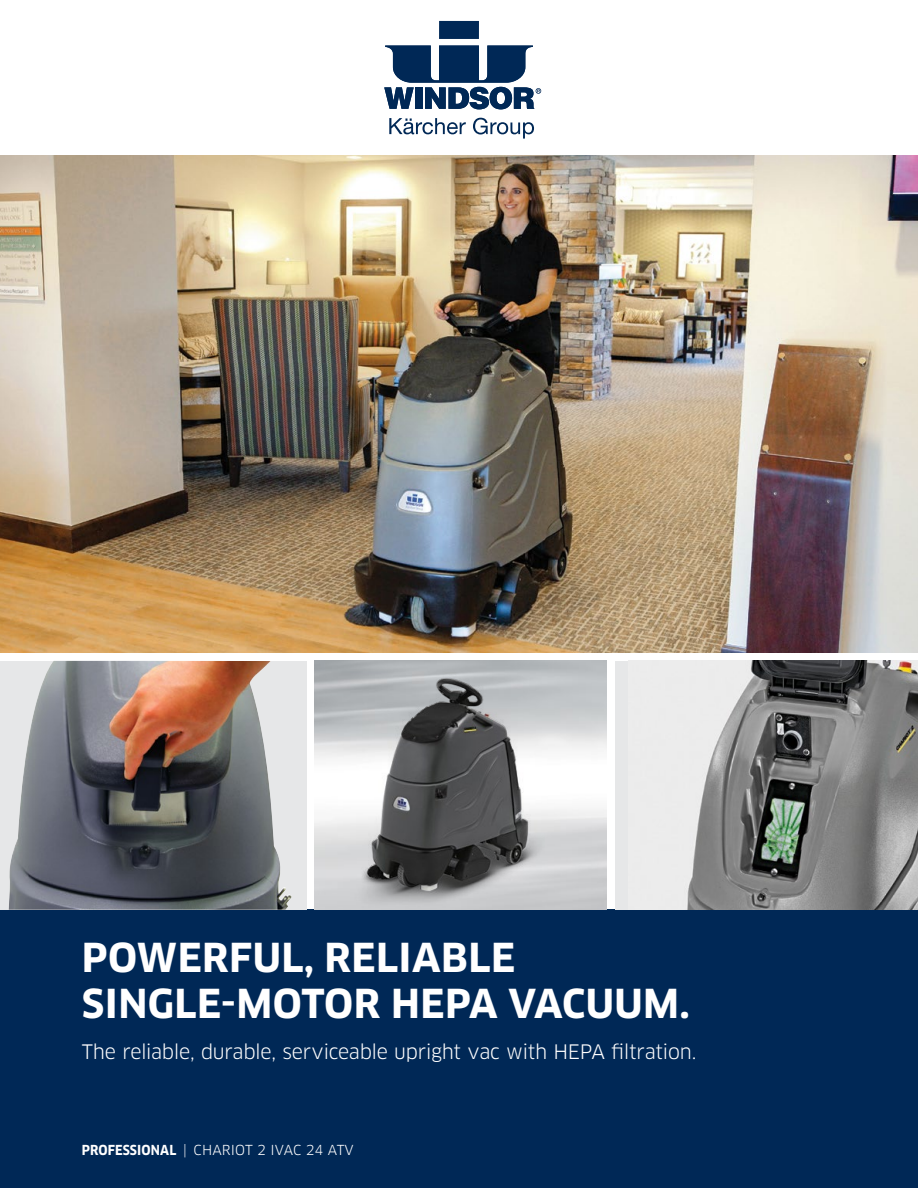
<style>
.page{position:relative;width:918px;height:1188px;background:#fff}
.page>*{position:absolute;margin:0;border:0;box-sizing:border-box;transform-origin:0 0}
.Headline_NarrowBlack{font:700 39px/46px "Clan Pro";letter-spacing:.01em;color:#fff}
.Subheadline_Book_13p{font:19.5px "Clan Pro";letter-spacing:-.02em;color:#fff}
.Business_Unit_Narrow{font:13.5px "Clan Pro";letter-spacing:.01em;color:#fff}
.s1{font-family:"Clan Pro Narr";font-weight:700}
</style>
<div class="page">
<div style="left:0;top:910px;width:918px;height:278px;background:#002856"></div>
<div style="left:439px;top:21px;width:40px;height:18px;background:#002856"></div>
<svg style="left:384px;top:46px;width:157px;height:63px"></svg>
<svg style="left:389px;top:118px;width:77px;height:16px"></svg>
<svg style="left:473px;top:118px;width:61px;height:21px"></svg>
<div style="left:0;top:661px;width:306px;height:249px;background:#e6e7e8"></div>
<img style="left:8px;top:661px;width:284px;height:249px">
<div style="left:615px;top:661px;width:303px;height:249px;background:#e6e7e8"></div>
<img style="left:687px;top:661px;width:231px;height:249px">
<img style="left:0;top:155px;width:918px;height:498px">
<img style="left:349px;top:672px;width:195px;height:238px">
<img style="left:368px;top:679px;width:83px;height:193px">
<div style="left:36px;top:117px;width:36px;height:36px;border:2px solid #ed1c24;border-radius:50%"></div>
<div style="left:36px;top:577px;width:36px;height:36px;border:2px solid #ed1c24;border-radius:50%"></div>
<div style="left:36px;top:1036px;width:36px;height:36px;border:2px solid #ed1c24;border-radius:50%"></div>
<div style="left:40px;top:121px;width:28px;height:29px;border:2px solid #ed1c24;border-radius:50%"></div>
<div style="left:40px;top:581px;width:28px;height:28px;border:2px solid #ed1c24;border-radius:50%"></div>
<div style="left:40px;top:1040px;width:28px;height:28px;border:2px solid #ed1c24;border-radius:50%"></div>
<p class="Headline_NarrowBlack" style="left:82px;top:935px;width:609px">POWERFUL, RELIABLE<br>SINGLE-MOTOR HEPA VACUUM.</p>
<p class="Subheadline_Book_13p" style="left:82px;top:1040px;width:616px">The reliable, durable, serviceable upright vac with HEPA filtration.</p>
<p class="Business_Unit_Narrow" style="left:82px;top:1142px;width:274px"><span class="s1">PROFESSIONAL</span> | CHARIOT 2 IVAC 24 ATV</p>
</div>
